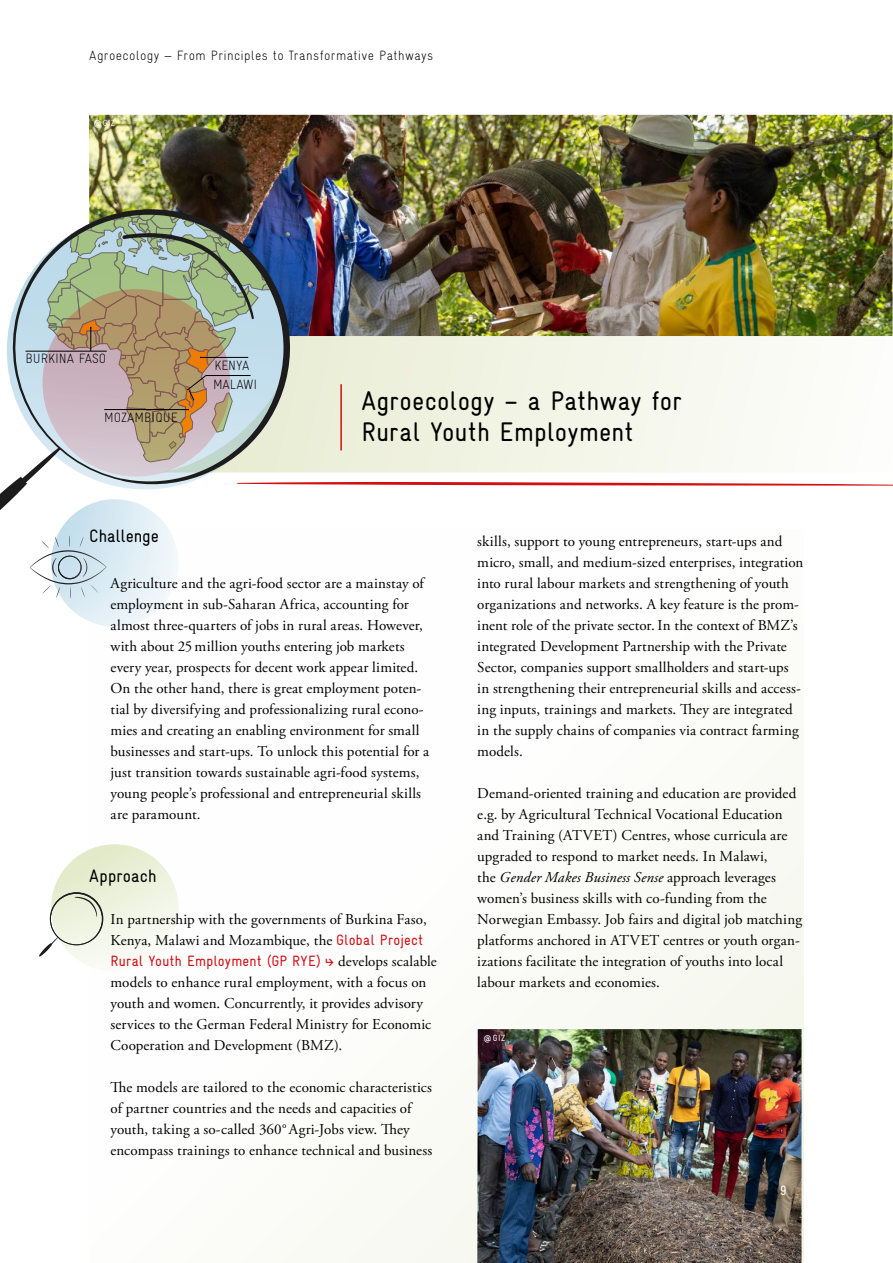
<style>
.page{position:relative;width:893px;height:1263px;background:#fff}
.page>*{position:absolute;margin:0;border:0;box-sizing:border-box;transform-origin:0 0}
.t1{font:100 condensed 72px "Gravur";color:#d40f14}
.t2{font:27px/31.5px "Gravur Condensed";letter-spacing:.01em;color:#000}
.t3{font:condensed 18px "Gravur";color:#000}
.t4{font:15px/21px "Adobe Garamond Pro";letter-spacing:.01em;color:#000}
.t5{font:15px "Gravur Condensed";letter-spacing:.01em;color:#d40f14}
.t6{font:300 13.5px "Gravur Condensed";letter-spacing:.02em;color:#000}
.t7{font:300 13.5px "Gravur Condensed";color:#000}
.t8{font:condensed 13.5px "Gravur";color:#fff}
.t9{font:9px "Gravur Condensed";letter-spacing:.04em;color:#fff}
.s1{font-family:"Gravur Condensed";color:#d40f14}
.s2{font-family:"Adobe Garamond Pro";color:#000}
.s3{font-style:italic}
</style>
<div class="page">
<img style="left:89px;top:115px;width:803px;height:97px">
<div style="left:51px;top:844px;width:128px;height:128px;background:linear-gradient(to bottom,#e3eaca,#fcfdfa);border-radius:50%"></div>
<svg style="left:51px;top:499px;width:128px;height:128px;background:#e6f1f7"></svg>
<svg style="left:39px;top:892px;width:64px;height:65px"></svg>
<img style="left:477px;top:1029px;width:324px;height:234px">
<img style="left:0;top:212px;width:893px;height:386px">
<hr style="left:26px;top:351px;width:81px;height:1px;background:#000">
<p class="t6" style="left:89px;top:47px;width:345px">Agroecology — From Principles to Transformative Pathways</p>
<p class="t9" style="left:94px;top:118px;width:23px">@ GIZ</p>
<p class="t7" style="left:26px;top:351px;width:82px">BURKINA FASO</p>
<p class="t7" style="left:104px;top:409px;width:75px">MOZAMBIQUE</p>
<p class="t6" style="left:214px;top:357px;width:36px">KENYA</p>
<p class="t6" style="left:213px;top:376px;width:46px">MALAWI</p>
<h1 class="t1" style="left:325px;top:375px;width:33px">|</h1>
<h2 class="t2" style="left:361px;top:385px;width:322px">Agroecology – a Pathway for<br>Rural Youth Employment</h2>
<p class="t3" style="left:89px;top:526px;width:71px">Challenge</p>
<p class="t4" style="left:111px;top:573px;width:320px">Agriculture and the agri-food sector are a mainstay of employment in sub-Saharan Africa, accounting for almost three-quarters of jobs in rural areas. However, with about 25 million youths entering job markets every year, prospects for decent work appear limited.<br>On the other hand, there is great employment poten&shy;tial by diversifying and professionalizing rural econo&shy;mies and creating an enabling environment for small businesses and start-ups. To unlock this potential for a just transition towards sustainable agri-food systems, young people’s professional and entrepreneurial skills are paramount.</p>
<p class="t3" style="left:89px;top:866px;width:69px">Approach</p>
<p class="t4" style="left:111px;top:909px;width:318px">In partnership with the governments of Burkina Faso,<br>Kenya, Malawi and Mozambique, the <span class="s1">Global Project</span></p>
<p class="t5" style="left:111px;top:953px;width:328px">Rural Youth Employment (GP RYE) <span class="s2">develops scalable</span></p>
<p class="t4" style="left:111px;top:972px;width:322px">models to enhance rural employment, with a focus on youth and women. Concurrently, it provides advisory services to the German Federal Ministry for Economic Cooperation and Development (BMZ).</p>
<p class="t4" style="left:111px;top:1077px;width:323px">The models are tailored to the economic characteristics of partner countries and the needs and capacities of youth, taking a so-called 360°Agri-Jobs view. They encompass trainings to enhance technical and business</p>
<p class="t4" style="left:477px;top:531px;width:328px">skills, support to young entrepreneurs, start-ups and micro, small, and medium-sized enterprises, integration into rural labour markets and strengthening of youth organizations and networks. A key feature is the prom&shy;inent role of the private sector. In the context of BMZ’s integrated Development Partnership with the Private Sector, companies support smallholders and start-ups in strengthening their entrepreneurial skills and access&shy;ing inputs, trainings and markets. They are integrated in the supply chains of companies via contract farming models.</p>
<p class="t4" style="left:477px;top:783px;width:326px">Demand-oriented training and education are provided e.g. by Agricultural Technical Vocational Education and Training (ATVET) Centres, whose curricula are upgraded to respond to market needs. In Malawi,<br>the <span class="s3">Gender Makes Business Sense</span> approach leverages women’s business skills with co-funding from the Norwegian Embassy. Job fairs and digital job matching platforms anchored in ATVET centres or youth organ&shy;izations facilitate the integration of youths into local labour markets and economies.</p>
<p class="t9" style="left:484px;top:1033px;width:23px">@ GIZ</p>
<p class="t8" style="left:780px;top:1183px;width:8px">9</p>
</div>
